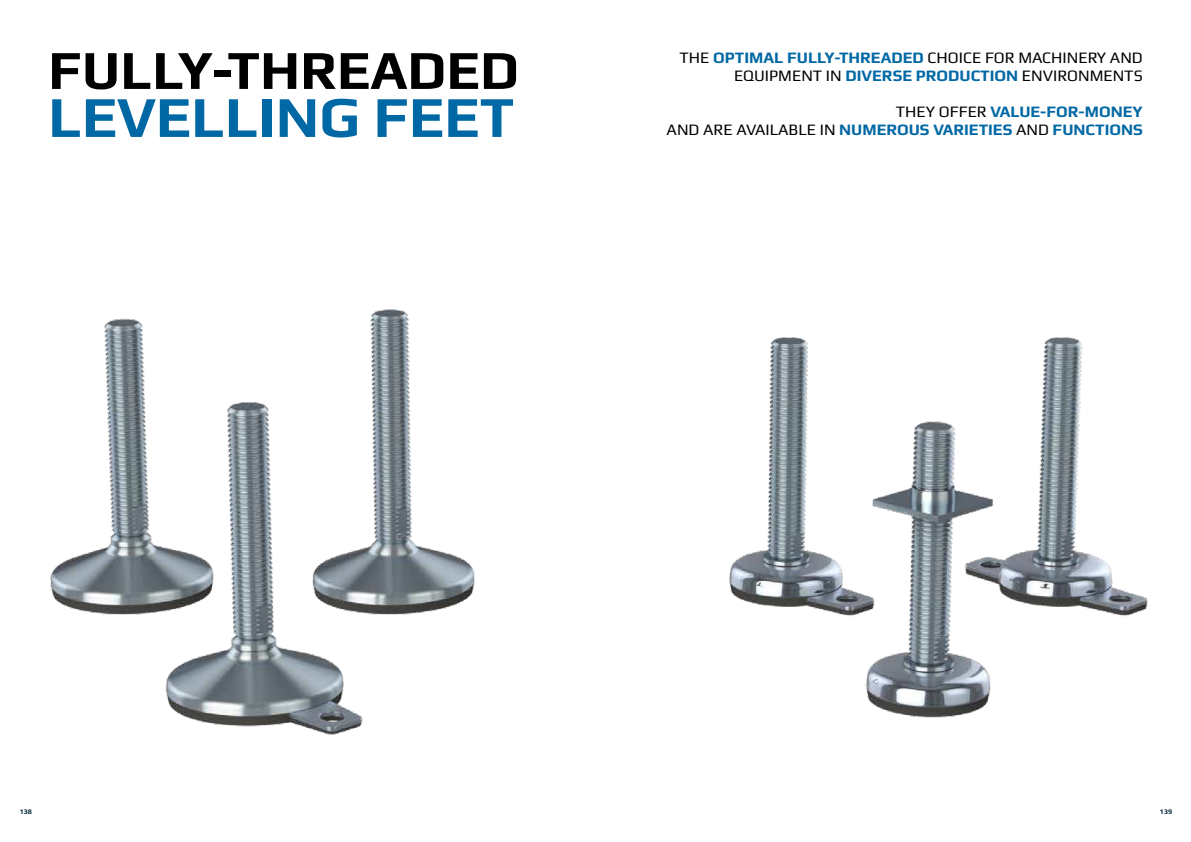
<style>
.page{position:relative;width:1191px;height:842px;background:#fff}
.page>*{position:absolute;margin:0;border:0;box-sizing:border-box;transform-origin:0 0}
.t1{font:700 58px "Play";color:#0069a5}
.t2{font:700 55.1px "Play";color:#000}
.t3{font:16px/18px "Play";color:#000;text-align:right}
.t4{font:700 16px/18px "Play";color:#0069a5;text-align:right}
.t5{font:700 7px "Play";color:#00293a}
.s1{font-weight:700;color:#0069a5}
.s2{font-weight:400;color:#000}
</style>
<div class="page">
<img style="left:50px;top:309px;width:1098px;height:426px">
<h2 class="t2" style="left:48px;top:38px;width:472px">FULLY-THREADED</h2>
<h1 class="t1" style="left:48px;top:83px;width:467px">LEVELLING FEET</h1>
<p class="t3" style="left:679px;top:48px;width:465px">THE <span class="s1">OPTIMAL FULLY-THREADED</span> CHOICE FOR MACHINERY AND<br>EQUIPMENT IN <span class="s1">DIVERSE PRODUCTION</span> ENVIRONMENTS</p>
<p class="t4" style="left:666px;top:102px;width:477px"><span class="s2">THEY OFFER</span> VALUE-FOR-MONEY<br><span class="s2">AND ARE AVAILABLE IN</span> NUMEROUS VARIETIES <span class="s2">AND</span> FUNCTIONS</p>
<p class="t5" style="left:20px;top:807px;width:14px">138</p>
<p class="t5" style="left:1160px;top:807px;width:14px">139</p>
</div>
